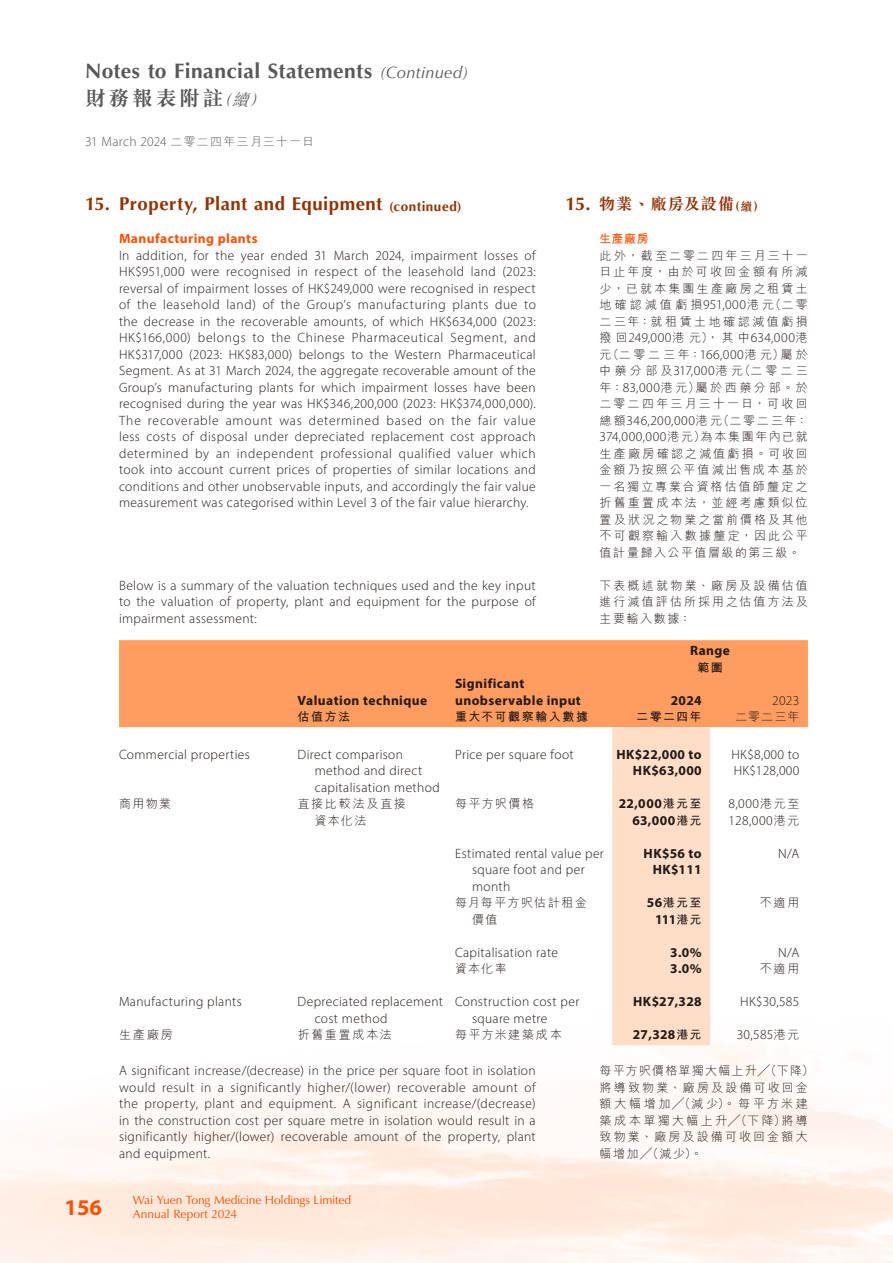
<style>
.page{position:relative;width:893px;height:1263px;background:#fff}
.page>*{position:absolute;margin:0;border:0;box-sizing:border-box;transform-origin:0 0}
.t1{font:700 22.5px "Myriad Pro";color:#ff5000}
.t2{font:700 21px "Optima LT Std";letter-spacing:.015em;color:#595857}
.t3{font:700 21px "M Sung HK";letter-spacing:.115em;color:#595857}
.t4{font:700 18.6px "Optima LT Std";letter-spacing:.025em;color:#943000}
.t5{font:700 16.5px "M Sung HK";letter-spacing:.045em;color:#943000}
.t6{font:300 13.5px/16.5px "Myriad Pro";letter-spacing:.025em;color:#231916}
.t7{font:700 13.5px/16.5px "Myriad Pro";letter-spacing:.03em;color:#231916;text-align:right}
.t8{font:300 13.5px "Myriad Pro";letter-spacing:.045em;color:#231916}
.t9{font:300 13.5px "Myriad Pro";letter-spacing:.015em;color:#595857}
.t10{font:700 13.5px "Myriad Pro";letter-spacing:.035em;color:#ff5000}
.t11{font:300 12px/16.5px "M Hei HK";letter-spacing:.17em;color:#231916;text-align:justify}
.t12{font:12px "Optima LT Std";letter-spacing:-.015em;color:#ff5000}
.t13{font:300 12px/16.5px "M Hei HK";letter-spacing:.145em;color:#231916}
.t14{font:700 12px "M Hei HK";letter-spacing:.12em;color:#231916}
.t15{font:300 12px/16.5px "M Hei HK";letter-spacing:.12em;color:#231916}
.t16{font:700 12px "M Hei HK";letter-spacing:.14em;color:#231916}
.t17{font:700 12px "M Hei HK";color:#ff5000}
.s1{font-weight:400;font-style:italic;font-size:16.5px}
.s2{font-weight:300;font-style:italic;font-size:16.5px}
.s3{font-family:"M Hei HK";font-size:12px}
.s4{font-size:13.5px}
.s5{font-family:"Optima LT Std";font-size:18.6px}
.s6{font-size:12px}
.s7{font-family:"Myriad Pro";font-size:13.5px}
</style>
<div class="page">
<div style="left:119px;top:640px;width:689px;height:87px;background:#ff9c5f"></div>
<svg style="left:612px;top:727px;width:98px;height:318px;background:#ffdec9"></svg>
<h2 class="t2" style="left:85px;top:59px;width:385px">Notes to Financial Statements <span class="s1">(Continued)</span></h2>
<h2 class="t3" style="left:85px;top:87px;width:188px">財務報表附註<span class="s2">（續）</span></h2>
<p class="t9" style="left:85px;top:134px;width:231px">31 March 2024 <span class="s3">二零二四年三月三十一日</span></p>
<h3 class="t4" style="left:85px;top:193px;width:378px">15. Property, Plant and Equipment <span class="s4">(continued)</span></h3>
<p class="t10" style="left:119px;top:230px;width:140px">Manufacturing plants</p>
<p class="t6" style="left:119px;top:247px;width:418px;text-align:justify">In addition, for the year ended 31 March 2024, impairment losses of HK$951,000 were recognised in respect of the leasehold land (2023: reversal of impairment losses of HK$249,000 were recognised in respect of the leasehold land) of the Group’s manufacturing plants due to the decrease in the recoverable amounts, of which HK$634,000 (2023:<br>HK$166,000) belongs to the Chinese Pharmaceutical Segment, and HK$317,000 (2023: HK$83,000) belongs to the Western Pharmaceutical Segment. As at 31 March 2024, the aggregate recoverable amount of the Group’s manufacturing plants for which impairment losses have been recognised during the year was HK$346,200,000 (2023: HK$374,000,000).<br>The recoverable amount was determined based on the fair value less costs of disposal under depreciated replacement cost approach determined by an independent professional qualified valuer which took into account current prices of properties of similar locations and conditions and other unobservable inputs, and accordingly the fair value measurement was categorised within Level 3 of the fair value hierarchy.</p>
<p class="t6" style="left:119px;top:577px;width:418px;text-align:justify">Below is a summary of the valuation techniques used and the key input to the valuation of property, plant and equipment for the purpose of impairment assessment:</p>
<p class="t5" style="left:566px;top:196px;width:200px"><span class="s5">15.</span> 物業、廠房及設備<span class="s6">（續）</span></p>
<p class="t17" style="left:599px;top:230px;width:51px">生產廠房</p>
<p class="t11" style="left:600px;top:247px;width:210px">此外，截至二零二四年三月三十一日止年度，由於可收回金額有所減少，已就本集團生產廠房之租賃土地確認減值虧損<span class="s7">951,000</span>港元（二零二三年：就租賃土地確認減值虧損</p>
<p class="t8" style="left:600px;top:330px;width:210px"><span class="s3">撥回</span>249,000<span class="s3">港元），其中</span>634,000<span class="s3">港</span></p>
<p class="t11" style="left:600px;top:346px;width:210px">元（二零二三年：<span class="s7">166,000</span>港元）屬於中藥分部及<span class="s7">317,000</span>港元（二零二三年：<span class="s7">83,000</span>港元）屬於西藥分部。於二零二四年三月三十一日，可收回總額<span class="s7">346,200,000</span>港元（二零二三年：</p>
<p class="t6" style="left:600px;top:428px;width:210px">374,000,000<span class="s3">港元）為本集團年內已就</span></p>
<p class="t11" style="left:600px;top:445px;width:210px">生產廠房確認之減值虧損。可收回金額乃按照公平值減出售成本基於一名獨立專業合資格估值師釐定之折舊重置成本法，並經考慮類似位置及狀況之物業之當前價格及其他不可觀察輸入數據釐定，因此公平值計量歸入公平值層級的第三級。</p>
<p class="t11" style="left:600px;top:577px;width:210px">下表概述就物業、廠房及設備估值進行減值評估所採用之估值方法及主要輸入數據：</p>
<p class="t7" style="left:690px;top:642px;width:41px">Range</p>
<p class="t14" style="left:697px;top:658px;width:27px">範圍</p>
<p class="t7" style="left:298px;top:691px;width:131px">Valuation technique</p>
<p class="t7" style="left:455px;top:675px;width:127px;text-align:left">Significant unobservable input</p>
<p class="t7" style="left:671px;top:691px;width:32px">2024</p>
<p class="t6" style="left:772px;top:692px;width:29px">2023</p>
<p class="t14" style="left:298px;top:708px;width:54px">估值方法</p>
<p class="t16" style="left:455px;top:708px;width:135px">重大不可觀察輸入數據</p>
<p class="t14" style="left:636px;top:708px;width:67px">二零二四年</p>
<p class="t11" style="left:735px;top:708px;width:66px">二零二三年</p>
<p class="t6" style="left:119px;top:746px;width:132px">Commercial properties</p>
<p class="t6" style="left:315px;top:746px;width:127px;text-indent:-17px">Direct comparison method and direct capitalisation method</p>
<p class="t6" style="left:455px;top:746px;width:120px">Price per square foot</p>
<p class="t7" style="left:616px;top:745px;width:87px">HK$22,000 to<br>HK$63,000</p>
<p class="t6" style="left:731px;top:746px;width:69px">HK$8,000 to<br>HK$128,000</p>
<p class="t11" style="left:119px;top:795px;width:54px">商用物業</p>
<p class="t13" style="left:315px;top:795px;width:93px;text-indent:-17px">直接比較法及直接資本化法</p>
<p class="t11" style="left:455px;top:795px;width:81px">每平方呎價格</p>
<p class="t7" style="left:619px;top:795px;width:84px">22,000<span class="s3">港元至<br></span>63,000<span class="s3">港元</span></p>
<p class="t6" style="left:728px;top:795px;width:72px">8,000<span class="s3">港元至<br></span>128,000<span class="s3">港元</span></p>
<p class="t6" style="left:472px;top:845px;width:133px;text-indent:-17px">Estimated rental value per square foot and per month</p>
<p class="t7" style="left:644px;top:844px;width:60px">HK$56 to<br>HK$111</p>
<p class="t6" style="left:778px;top:845px;width:23px">N/A</p>
<p class="t15" style="left:472px;top:894px;width:117px;text-indent:-17px">每月每平方呎估計租金價值</p>
<p class="t14" style="left:647px;top:894px;width:56px"><span class="s7">56</span>港元至</p>
<p class="t11" style="left:760px;top:894px;width:41px">不適用</p>
<p class="t7" style="left:655px;top:910px;width:48px">111<span class="s3">港元</span></p>
<p class="t6" style="left:455px;top:944px;width:104px">Capitalisation rate</p>
<p class="t7" style="left:670px;top:943px;width:33px">3.0%</p>
<p class="t6" style="left:778px;top:944px;width:23px">N/A</p>
<p class="t11" style="left:455px;top:960px;width:53px">資本化率</p>
<p class="t7" style="left:670px;top:960px;width:33px">3.0%</p>
<p class="t11" style="left:760px;top:960px;width:41px">不適用</p>
<p class="t6" style="left:119px;top:993px;width:124px">Manufacturing plants</p>
<p class="t6" style="left:315px;top:993px;width:130px;text-indent:-17px">Depreciated replacement cost method</p>
<p class="t6" style="left:472px;top:993px;width:109px;text-indent:-17px">Construction cost per square metre</p>
<p class="t7" style="left:633px;top:993px;width:70px">HK$27,328</p>
<p class="t6" style="left:740px;top:993px;width:61px">HK$30,585</p>
<p class="t11" style="left:119px;top:1026px;width:55px">生產廠房</p>
<p class="t13" style="left:298px;top:1026px;width:96px">折舊重置成本法</p>
<p class="t13" style="left:455px;top:1026px;width:108px">每平方米建築成本</p>
<p class="t7" style="left:633px;top:1026px;width:70px">27,328<span class="s3">港元</span></p>
<p class="t6" style="left:737px;top:1026px;width:64px">30,585<span class="s3">港元</span></p>
<p class="t6" style="left:119px;top:1062px;width:418px;text-align:justify">A significant increase/(decrease) in the price per square foot in isolation would result in a significantly higher/(lower) recoverable amount of the property, plant and equipment. A significant increase/(decrease) in the construction cost per square metre in isolation would result in a significantly higher/(lower) recoverable amount of the property, plant and equipment.</p>
<p class="t11" style="left:600px;top:1062px;width:216px;text-align:left">每平方呎價格單獨大幅上升╱（下降）將導致物業、廠房及設備可收回金額大幅增加╱（減少）。每平方米建築成本單獨大幅上升╱（下降）將導致物業、廠房及設備可收回金額大幅增加╱（減少）。</p>
<p class="t12" style="left:133px;top:1192px;width:220px">Wai Yuen Tong Medicine Holdings Limited</p>
<h1 class="t1" style="left:65px;top:1192px;width:39px">156</h1>
<p class="t12" style="left:133px;top:1207px;width:106px">Annual Report 2024</p>
</div>
